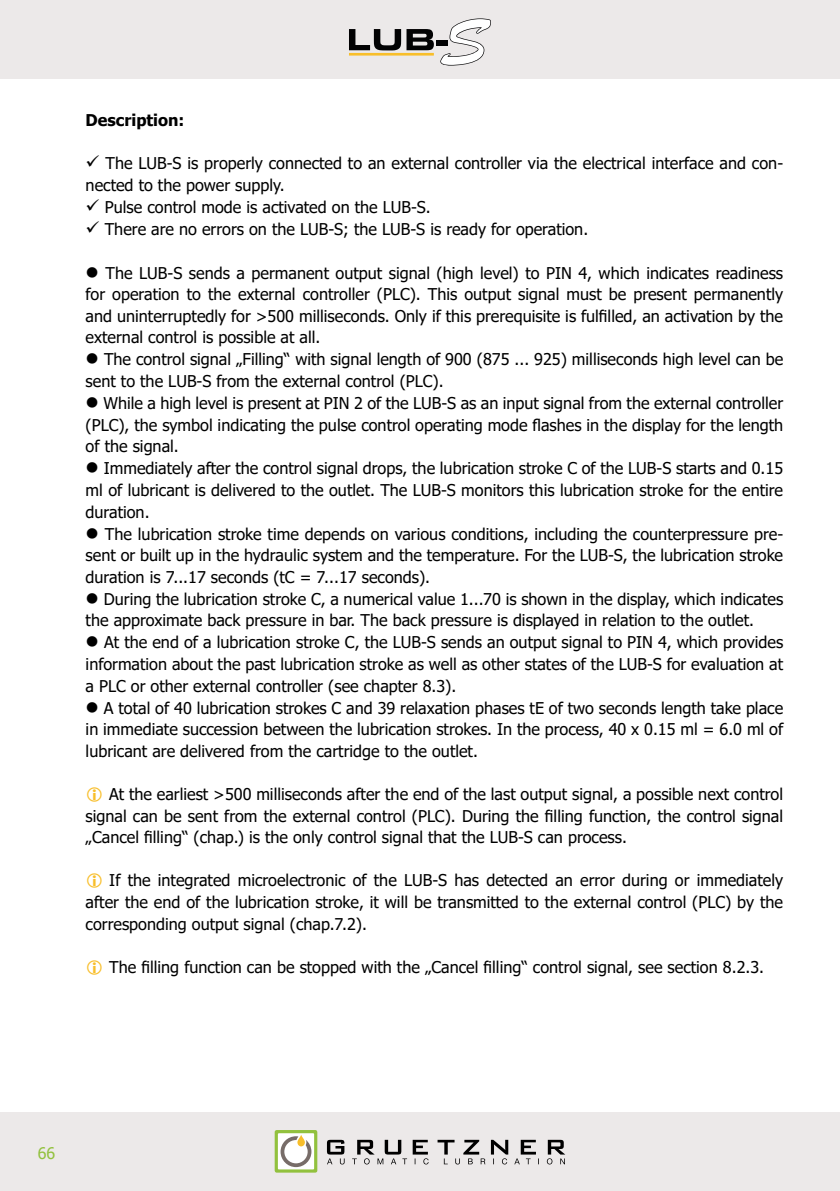
<style>
.page{position:relative;width:840px;height:1191px;background:#fff}
.page>*{position:absolute;margin:0;border:0;box-sizing:border-box;transform-origin:0 0}
.t1{font:16.2px/21.6px "Tahoma";color:#000;text-align:justify}
.t2{font:700 16.2px "Tahoma";color:#000}
.t3{font:16px "Tahoma";color:#92c13e}
</style>
<div class="page">
<div style="left:0;top:1112px;width:839px;height:79px;background:#ece9e9"></div>
<div style="left:0;top:0;width:839px;height:78px;background:#ece9e9"></div>
<svg style="left:349px;top:29px;width:84px;height:21px"></svg>
<div style="left:436px;top:40px;width:11px;height:5px;background:#020203"></div>
<svg style="left:440px;top:18px;width:50px;height:48px"></svg>
<hr style="left:349px;top:53px;width:84px;height:3px;background:#f8be2a">
<svg style="left:327px;top:1139px;width:238px;height:25px"></svg>
<svg style="left:274px;top:1130px;width:43px;height:42px;background:#cdd5ae"></svg>
<p class="t2" style="left:86px;top:108px;width:100px">Description:</p>
<p class="t1" style="left:86px;top:154px;width:698px">✓ The LUB-S is properly connected to an external controller via the electrical interface and con&shy;nected to the power supply.</p>
<p class="t1" style="left:86px;top:197px;width:346px">✓ Pulse control mode is activated on the LUB-S.</p>
<p class="t1" style="left:86px;top:219px;width:504px">✓ There are no errors on the LUB-S; the LUB-S is ready for operation.</p>
<p class="t1" style="left:86px;top:263px;width:698px">● The LUB-S sends a permanent output signal (high level) to PIN 4, which indicates readiness for operation to the external controller (PLC). This output signal must be present permanently and uninterruptedly for &gt;500 milliseconds. Only if this prerequisite is fulfilled, an activation by the external control is possible at all.</p>
<p class="t1" style="left:86px;top:350px;width:698px">● The control signal „Filling“ with signal length of 900 (875 ... 925) milliseconds high level can be sent to the LUB-S from the external control (PLC).</p>
<p class="t1" style="left:86px;top:393px;width:698px">● While a high level is present at PIN 2 of the LUB-S as an input signal from the external controller (PLC), the symbol indicating the pulse control operating mode flashes in the display for the length of the signal.</p>
<p class="t1" style="left:86px;top:458px;width:698px">● Immediately after the control signal drops, the lubrication stroke C of the LUB-S starts and 0.15 ml of lubricant is delivered to the outlet. The LUB-S monitors this lubrication stroke for the entire duration.</p>
<p class="t1" style="left:86px;top:524px;width:698px">● The lubrication stroke time depends on various conditions, including the counterpressure pre&shy;sent or built up in the hydraulic system and the temperature. For the LUB-S, the lubrication stroke duration is 7...17 seconds (tC = 7...17 seconds).</p>
<p class="t1" style="left:86px;top:589px;width:698px">● During the lubrication stroke C, a numerical value 1...70 is shown in the display, which indicates the approximate back pressure in bar. The back pressure is displayed in relation to the outlet.</p>
<p class="t1" style="left:86px;top:632px;width:698px">● At the end of a lubrication stroke C, the LUB-S sends an output signal to PIN 4, which provides information about the past lubrication stroke as well as other states of the LUB-S for evaluation at a PLC or other external controller (see chapter 8.3).</p>
<p class="t1" style="left:86px;top:698px;width:698px">● A total of 40 lubrication strokes C and 39 relaxation phases tE of two seconds length take place in immediate succession between the lubrication strokes. In the process, 40 x 0.15 ml = 6.0 ml of lubricant are delivered from the cartridge to the outlet.</p>
<p class="t1" style="left:86px;top:784px;width:698px;text-indent:24px">At the earliest &gt;500 milliseconds after the end of the last output signal, a possible next control signal can be sent from the external control (PLC). During the filling function, the control signal „Cancel filling“ (chap.) is the only control signal that the LUB-S can process.</p>
<p class="t1" style="left:86px;top:870px;width:698px;text-indent:24px">If the integrated microelectronic of the LUB-S has detected an error during or immediately after the end of the lubrication stroke, it will be transmitted to the external control (PLC) by the corresponding output signal (chap.7.2).</p>
<p class="t1" style="left:109px;top:957px;width:656px">The filling function can be stopped with the „Cancel filling“ control signal, see section 8.2.3.</p>
<p class="t3" style="left:38px;top:1142px;width:19px">66</p>
</div>
